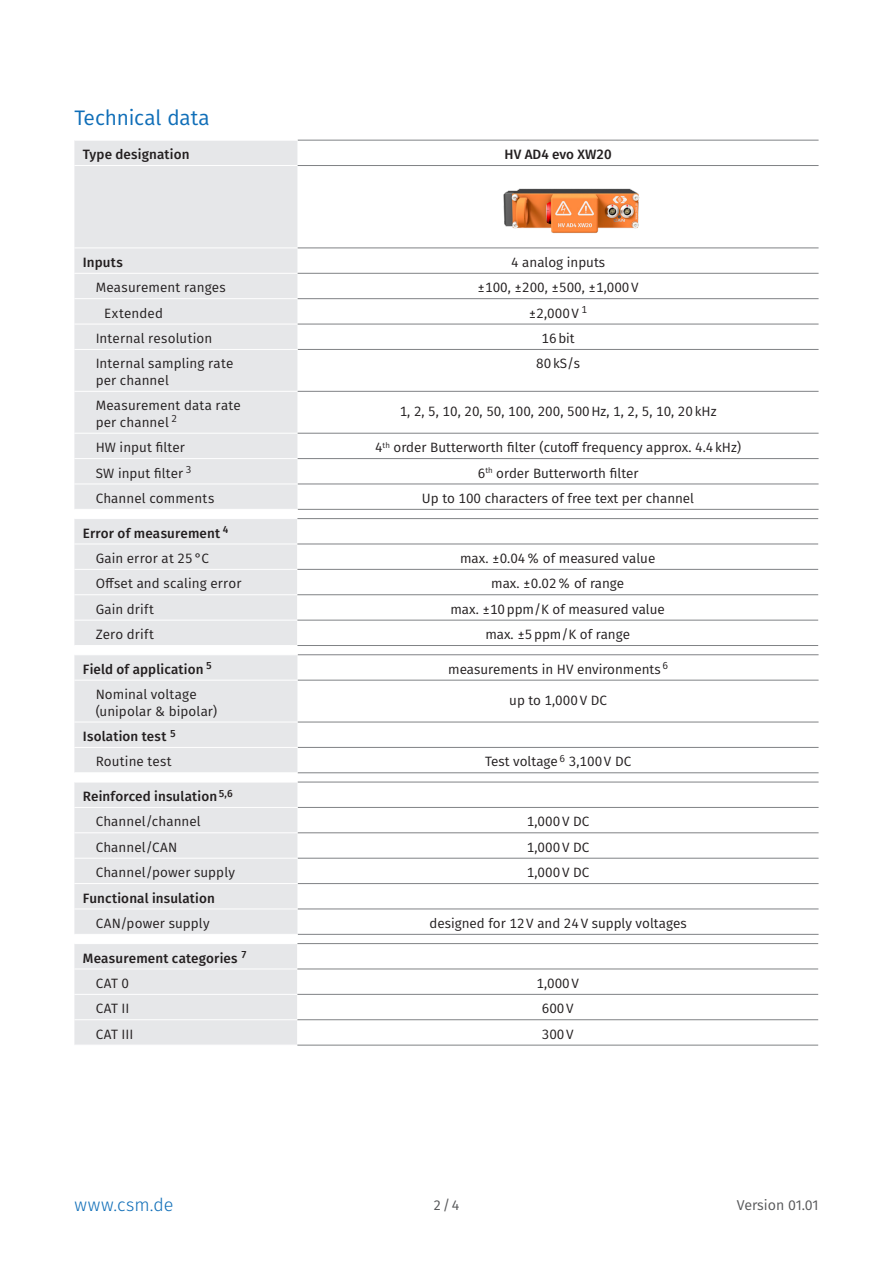
<style>
.page{position:relative;width:893px;height:1263px;background:#fff}
.page>*{position:absolute;margin:0;border:0;box-sizing:border-box;transform-origin:0 0}
.t1{font:21px "Fira Sans";letter-spacing:-.01em;color:#0f6eb8}
.t2{font:300 18px "Fira Sans";letter-spacing:.035em;color:#0f6eb8}
.t3{font:14.25px "Fira Sans";letter-spacing:-.01em;color:#57585a}
.Text_Tabelle_zentriert{font:13.5px "Fira Sans";color:#231f20}
.Text_Tabelle_eingerückt{font:13.5px/16.5px "Fira Sans";letter-spacing:.01em;color:#231f20}
.Headline_Tabelle{font:500 13.5px "Fira Sans";letter-spacing:.01em;color:#231f20}
.Headline_Tabelle_zentriert{font:500 13.5px "Fira Sans";color:#231f20}
.Text_Tabelle_2x_eingerückt{font:13.5px "Fira Sans";letter-spacing:.01em;color:#231f20}
</style>
<div class="page">
<div style="left:74px;top:141px;width:224px;height:368px;background:#e6e7e9"></div>
<svg style="left:298px;top:247px;width:521px;height:262px"></svg>
<hr style="left:298px;top:140px;width:521px;height:1px;background:#808285">
<hr style="left:298px;top:349px;width:521px;height:1px;background:#808285">
<hr style="left:298px;top:484px;width:521px;height:1px;background:#808285">
<hr style="left:298px;top:509px;width:521px;height:1px;background:#808285">
<hr style="left:74px;top:349px;width:224px;height:1px;background:#fff">
<hr style="left:74px;top:484px;width:224px;height:1px;background:#fff">
<hr style="left:74px;top:273px;width:224px;height:1px;background:#fff">
<hr style="left:74px;top:298px;width:224px;height:1px;background:#fff">
<hr style="left:74px;top:324px;width:224px;height:1px;background:#fff">
<hr style="left:74px;top:391px;width:224px;height:1px;background:#fff">
<hr style="left:74px;top:433px;width:224px;height:1px;background:#fff">
<hr style="left:74px;top:458px;width:224px;height:1px;background:#fff">
<hr style="left:74px;top:165px;width:224px;height:1px;background:#fff">
<hr style="left:74px;top:248px;width:224px;height:1px;background:#fff">
<hr style="left:298px;top:273px;width:521px;height:1px;background:#808285">
<hr style="left:298px;top:298px;width:521px;height:1px;background:#808285">
<hr style="left:298px;top:324px;width:521px;height:1px;background:#808285">
<hr style="left:298px;top:391px;width:521px;height:1px;background:#808285">
<hr style="left:298px;top:433px;width:521px;height:1px;background:#808285">
<hr style="left:298px;top:458px;width:521px;height:1px;background:#808285">
<hr style="left:298px;top:165px;width:521px;height:1px;background:#808285">
<hr style="left:298px;top:248px;width:521px;height:1px;background:#808285">
<img style="left:503px;top:188px;width:137px;height:45px">
<div style="left:74px;top:519px;width:223px;height:126px;background:#e6e7e9"></div>
<svg style="left:297px;top:519px;width:521px;height:101px"></svg>
<hr style="left:297px;top:518px;width:521px;height:1px;background:#808285">
<hr style="left:297px;top:544px;width:521px;height:1px;background:#808285">
<hr style="left:297px;top:569px;width:521px;height:1px;background:#808285">
<hr style="left:297px;top:594px;width:521px;height:1px;background:#808285">
<hr style="left:297px;top:620px;width:521px;height:1px;background:#808285">
<hr style="left:297px;top:645px;width:521px;height:1px;background:#808285">
<hr style="left:74px;top:544px;width:223px;height:1px;background:#fff">
<hr style="left:74px;top:569px;width:223px;height:1px;background:#fff">
<hr style="left:74px;top:594px;width:223px;height:1px;background:#fff">
<hr style="left:74px;top:620px;width:223px;height:1px;background:#fff">
<div style="left:74px;top:655px;width:224px;height:117px;background:#e6e7e9"></div>
<svg style="left:298px;top:655px;width:521px;height:92px"></svg>
<hr style="left:298px;top:654px;width:521px;height:1px;background:#808285">
<hr style="left:298px;top:680px;width:521px;height:1px;background:#808285">
<hr style="left:298px;top:722px;width:521px;height:1px;background:#808285">
<hr style="left:298px;top:747px;width:521px;height:1px;background:#808285">
<hr style="left:298px;top:772px;width:521px;height:1px;background:#808285">
<hr style="left:74px;top:680px;width:224px;height:1px;background:#fff">
<hr style="left:74px;top:722px;width:224px;height:1px;background:#fff">
<hr style="left:74px;top:747px;width:224px;height:1px;background:#fff">
<div style="left:74px;top:783px;width:224px;height:151px;background:#e6e7e9"></div>
<svg style="left:298px;top:833px;width:521px;height:101px"></svg>
<hr style="left:298px;top:782px;width:521px;height:1px;background:#808285">
<hr style="left:298px;top:807px;width:521px;height:1px;background:#808285">
<hr style="left:298px;top:832px;width:521px;height:1px;background:#808285">
<hr style="left:298px;top:858px;width:521px;height:1px;background:#808285">
<hr style="left:298px;top:883px;width:521px;height:1px;background:#808285">
<hr style="left:298px;top:909px;width:521px;height:1px;background:#808285">
<hr style="left:298px;top:934px;width:521px;height:1px;background:#808285">
<hr style="left:74px;top:832px;width:224px;height:1px;background:#fff">
<hr style="left:74px;top:858px;width:224px;height:1px;background:#fff">
<hr style="left:74px;top:807px;width:224px;height:1px;background:#fff">
<hr style="left:74px;top:883px;width:224px;height:1px;background:#fff">
<hr style="left:74px;top:908px;width:224px;height:1px;background:#fff">
<div style="left:74px;top:944px;width:223px;height:101px;background:#e6e7e9"></div>
<svg style="left:297px;top:944px;width:521px;height:101px"></svg>
<hr style="left:297px;top:943px;width:521px;height:1px;background:#808285">
<hr style="left:297px;top:969px;width:521px;height:1px;background:#808285">
<hr style="left:297px;top:994px;width:521px;height:1px;background:#808285">
<hr style="left:297px;top:1019px;width:521px;height:1px;background:#808285">
<hr style="left:297px;top:1045px;width:521px;height:1px;background:#808285">
<hr style="left:74px;top:994px;width:223px;height:1px;background:#fff">
<hr style="left:74px;top:1019px;width:223px;height:1px;background:#fff">
<hr style="left:74px;top:968px;width:223px;height:1px;background:#fff">
<p class="t1" style="left:74px;top:102px;width:137px">Technical data</p>
<p class="Headline_Tabelle" style="left:83px;top:144px;width:108px">Type designation</p>
<p class="Headline_Tabelle_zentriert" style="left:505px;top:144px;width:108px">HV AD4 evo XW20</p>
<p class="Headline_Tabelle" style="left:83px;top:251px;width:42px">Inputs</p>
<p class="Text_Tabelle_zentriert" style="left:511px;top:252px;width:96px">4 analog inputs</p>
<p class="Text_Tabelle_eingerückt" style="left:96px;top:279px;width:132px">Measurement ranges</p>
<p class="Text_Tabelle_zentriert" style="left:478px;top:277px;width:163px">±100, ±200, ±500, ±1,000V</p>
<p class="Text_Tabelle_2x_eingerückt" style="left:104px;top:303px;width:60px">Extended</p>
<p class="Text_Tabelle_zentriert" style="left:529px;top:303px;width:60px">±2,000V <sup>1</sup></p>
<p class="Text_Tabelle_eingerückt" style="left:96px;top:330px;width:118px">Internal resolution</p>
<p class="Text_Tabelle_zentriert" style="left:541px;top:328px;width:35px">16bit</p>
<p class="Text_Tabelle_eingerückt" style="left:96px;top:355px;width:139px">Internal sampling rate per channel</p>
<p class="Text_Tabelle_zentriert" style="left:536px;top:354px;width:45px">80kS/s</p>
<p class="Text_Tabelle_eingerückt" style="left:96px;top:397px;width:147px">Measurement data rate per channel <sup>2</sup></p>
<p class="Text_Tabelle_zentriert" style="left:400px;top:402px;width:318px">1, 2, 5, 10, 20, 50, 100, 200, 500Hz, 1, 2, 5, 10, 20kHz</p>
<p class="Text_Tabelle_eingerückt" style="left:96px;top:439px;width:91px">HW input filter</p>
<p class="Text_Tabelle_zentriert" style="left:375px;top:437px;width:368px">4<sup>th</sup> order Butterworth filter (cutoff frequency approx. 4.4kHz)</p>
<p class="Text_Tabelle_eingerückt" style="left:96px;top:464px;width:97px">SW input filter <sup>3</sup></p>
<p class="Text_Tabelle_zentriert" style="left:478px;top:463px;width:162px">6<sup>th</sup> order Butterworth filter</p>
<p class="Text_Tabelle_eingerückt" style="left:96px;top:490px;width:120px">Channel comments</p>
<p class="Text_Tabelle_zentriert" style="left:422px;top:488px;width:274px">Up to 100 characters of free text per channel</p>
<p class="Headline_Tabelle" style="left:83px;top:522px;width:147px">Error of measurement <sup>4</sup></p>
<p class="Text_Tabelle_eingerückt" style="left:96px;top:550px;width:115px">Gain error at 25°C</p>
<p class="Text_Tabelle_zentriert" style="left:460px;top:548px;width:197px">max. ±0.04% of measured value</p>
<p class="Text_Tabelle_eingerückt" style="left:96px;top:575px;width:147px">Offset and scaling error</p>
<p class="Text_Tabelle_zentriert" style="left:491px;top:574px;width:134px">max. ±0.02% of range</p>
<p class="Text_Tabelle_eingerückt" style="left:96px;top:600px;width:60px">Gain drift</p>
<p class="Text_Tabelle_zentriert" style="left:450px;top:599px;width:216px">max. ±10ppm/K of measured value</p>
<p class="Text_Tabelle_eingerückt" style="left:96px;top:626px;width:60px">Zero drift</p>
<p class="Text_Tabelle_zentriert" style="left:485px;top:624px;width:146px">max. ±5ppm/K of range</p>
<p class="Headline_Tabelle" style="left:83px;top:658px;width:130px">Field of application <sup>5</sup></p>
<p class="Text_Tabelle_zentriert" style="left:448px;top:659px;width:221px">measurements in HV environments <sup>6</sup></p>
<p class="Text_Tabelle_eingerückt" style="left:96px;top:686px;width:123px">Nominal voltage (unipolar &amp; bipolar)</p>
<p class="Text_Tabelle_zentriert" style="left:509px;top:690px;width:99px">up to 1,000V DC</p>
<p class="Headline_Tabelle" style="left:83px;top:725px;width:94px">Isolation test <sup>5</sup></p>
<p class="Text_Tabelle_eingerückt" style="left:96px;top:753px;width:78px">Routine test</p>
<p class="Text_Tabelle_zentriert" style="left:485px;top:752px;width:148px">Test voltage <sup>6</sup> 3,100V DC</p>
<p class="Headline_Tabelle" style="left:83px;top:785px;width:151px">Reinforced insulation <sup>5,6</sup></p>
<p class="Text_Tabelle_eingerückt" style="left:96px;top:813px;width:107px">Channel/channel</p>
<p class="Text_Tabelle_zentriert" style="left:527px;top:812px;width:64px">1,000V DC</p>
<p class="Text_Tabelle_eingerückt" style="left:96px;top:838px;width:83px">Channel/CAN</p>
<p class="Text_Tabelle_zentriert" style="left:527px;top:837px;width:64px">1,000V DC</p>
<p class="Text_Tabelle_eingerückt" style="left:96px;top:864px;width:141px">Channel/power supply</p>
<p class="Text_Tabelle_zentriert" style="left:527px;top:862px;width:64px">1,000V DC</p>
<p class="Headline_Tabelle" style="left:83px;top:887px;width:134px">Functional insulation</p>
<p class="Text_Tabelle_eingerückt" style="left:96px;top:915px;width:115px">CAN/power supply</p>
<p class="Text_Tabelle_zentriert" style="left:430px;top:913px;width:258px">designed for 12V and 24V supply voltages</p>
<p class="Headline_Tabelle" style="left:83px;top:947px;width:165px">Measurement categories <sup>7</sup></p>
<p class="Text_Tabelle_eingerückt" style="left:96px;top:975px;width:35px">CAT 0</p>
<p class="Text_Tabelle_zentriert" style="left:536px;top:973px;width:44px">1,000V</p>
<p class="Text_Tabelle_eingerückt" style="left:96px;top:1000px;width:35px">CAT II</p>
<p class="Text_Tabelle_zentriert" style="left:542px;top:998px;width:33px">600V</p>
<p class="Text_Tabelle_eingerückt" style="left:96px;top:1025px;width:39px">CAT III</p>
<p class="Text_Tabelle_zentriert" style="left:542px;top:1024px;width:33px">300V</p>
<h2 class="t2" style="left:74px;top:1192px;width:101px">www.csm.de</h2>
<p class="t3" style="left:434px;top:1195px;width:27px">2/4</p>
<p class="t3" style="left:737px;top:1194px;width:83px">Version 01.01</p>
</div>
